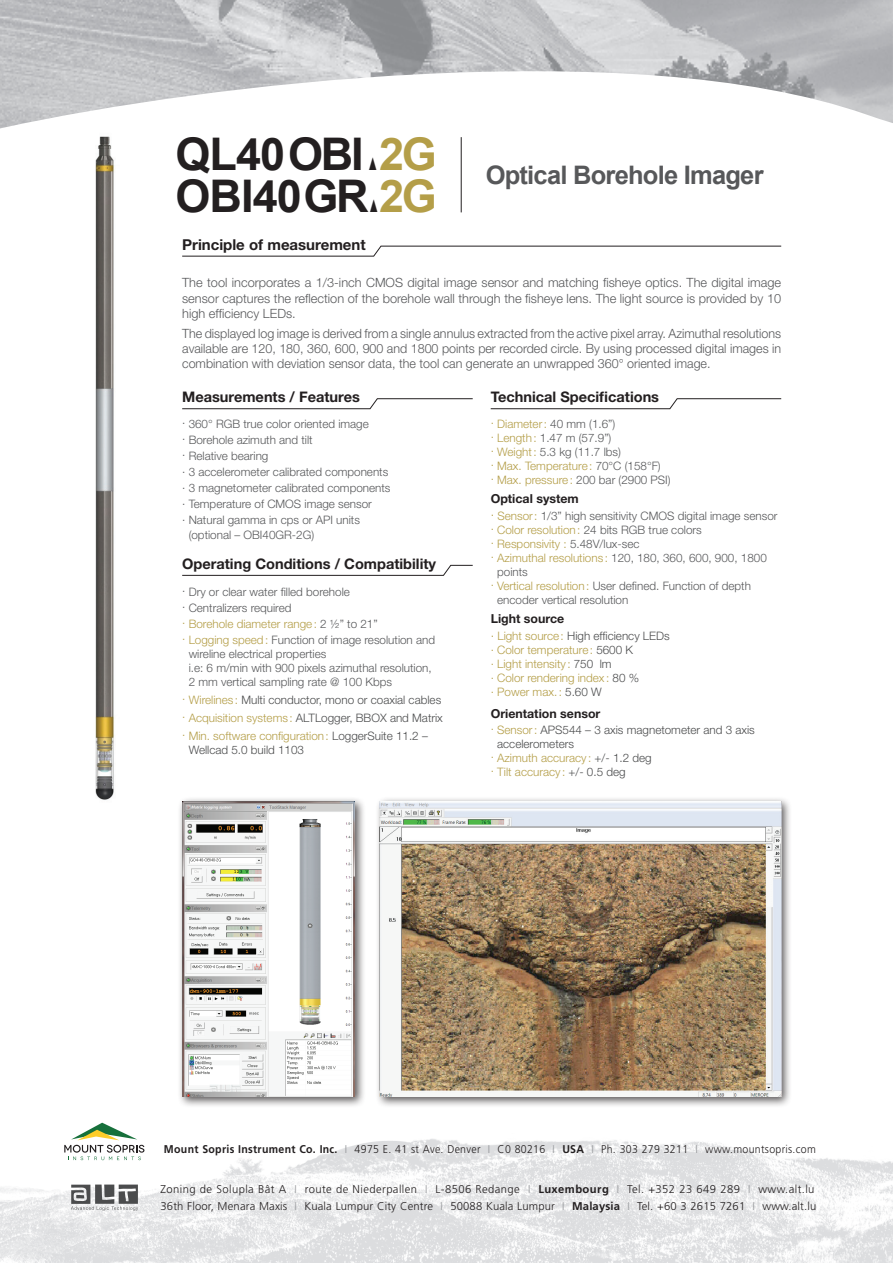
<style>
.page{position:relative;width:893px;height:1263px;background:#fff}
.page>*{position:absolute;margin:0;border:0;box-sizing:border-box;transform-origin:0 0}
.t1{font:700 45px/42px "Arial";letter-spacing:-.02em;color:#231f20}
.t2{font:700 25.5px "Arial";letter-spacing:-.03em;color:#57585a}
.t3{font:700 15px "Helvetica Neue";color:#231f20}
.t4{font:700 14.55px "Helvetica Neue";color:#231f20}
.t5{font:300 12.75px/15.3px "Helvetica Neue";color:#57585a;text-align:justify}
.t6{font:700 12.45px "Helvetica Neue";color:#231f20}
.t7{font:300 11.7px/16px "Helvetica Neue";color:#57585a}
.t8{font:300 11.7px/18.1px "Helvetica Neue";color:#4b4c4d}
.t9{font:300 11.7px/14px "Helvetica Neue";color:#b49e48}
.t10{font:300 11.25px/17.7px "Frutiger";letter-spacing:.03em;color:#231f20}
.t11{font:300 11.25px "Frutiger";letter-spacing:.03em;color:#231f20;scale:.94 1}
.s1{color:#b49e48}
.s2{color:#57585a}
.s3{color:#4b4c4d}
.s4{font-weight:700}
.s5{color:#939598}
</style>
<div class="page">
<img style="left:0;top:1122px;width:893px;height:141px">
<img style="left:0;top:0;width:893px;height:128px">
<svg style="left:182px;top:246px;width:600px;height:10px"></svg>
<svg style="left:182px;top:398px;width:291px;height:11px"></svg>
<svg style="left:182px;top:565px;width:291px;height:11px"></svg>
<svg style="left:490px;top:398px;width:292px;height:11px"></svg>
<img style="left:79px;top:126px;width:53px;height:674px">
<svg style="left:64px;top:1123px;width:80px;height:37px"></svg>
<svg style="left:71px;top:1184px;width:67px;height:27px"></svg>
<hr style="left:461px;top:137px;width:1px;height:75px;background:#231f20">
<div style="left:177px;top:796px;width:189px;height:312px;background:#231f20;opacity:.75"></div>
<img style="left:182px;top:801px;width:172px;height:296px">
<div style="left:375px;top:796px;width:418px;height:312px;background:#231f20;opacity:.75"></div>
<img style="left:380px;top:801px;width:401px;height:296px">
<h1 class="t1" style="left:175px;top:133px;width:263px">QL40OBI ▲ <span class="s1">2G<br></span>OBI40GR▲ <span class="s1">2G</span></h1>
<h2 class="t2" style="left:486px;top:161px;width:279px">Optical Borehole Imager</h2>
<p class="t3" style="left:182px;top:235px;width:185px">Principle of measurement</p>
<p class="t5" style="left:182px;top:275px;width:600px">The tool incorporates a 1/3-inch CMOS digital image sensor and matching fisheye optics. The digital image sensor captures the reflection of the borehole wall through the fisheye lens. The light source is provided by 10 high efficiency LEDs.</p>
<p class="t5" style="left:182px;top:325px;width:600px">The displayed log image is derived from a single annulus extracted from the active pixel array. Azimuthal resolutions available are 120, 180, 360, 600, 900 and 1800 points per recorded circle. By using processed digital images in combination with deviation sensor data, the tool can generate an unwrapped 360° oriented image.</p>
<p class="t4" style="left:182px;top:387px;width:179px">Measurements / Features</p>
<p class="t7" style="left:182px;top:415px;width:210px">. 360° RGB true color oriented image<br>. Borehole azimuth and tilt<br>. Relative bearing<br>. 3 accelerometer calibrated components . 3 magnetometer calibrated components . Temperature of CMOS image sensor<br>. Natural gamma in cps or API units</p>
<p class="t7" style="left:189px;top:527px;width:127px">(optional – OBI40GR-2G)</p>
<p class="t4" style="left:182px;top:555px;width:255px">Operating Conditions / Compatibility</p>
<p class="t7" style="left:182px;top:583px;width:254px">. Dry or clear water filled borehole<br>. Centralizers required<br><sup>.</sup> <span class="s1">Borehole diameter range:</span> 2 ½” to 21”<br><sup>.</sup> <span class="s1">Logging speed:</span> Function of image resolution and</p>
<p class="t7" style="left:189px;top:646px;width:245px;line-height:14px">wireline electrical properties<br>i.e: 6 m/min with 900 pixels azimuthal resolution,<br>2 mm vertical sampling rate @ 100 Kbps</p>
<p class="t8" style="left:182px;top:690px;width:262px"><sup>.</sup> <span class="s1">Wirelines :</span> Multi conductor, mono or coaxial cables <sup>.</sup> <span class="s1">Acquisition systems :</span> ALTLogger, BBOX and Matrix <sup>.</sup> <span class="s1">Min. software configuration:</span> LoggerSuite 11.2 –</p>
<p class="t8" style="left:189px;top:741px;width:117px">Wellcad 5.0 build 1103</p>
<p class="t4" style="left:491px;top:387px;width:170px">Technical Specifications</p>
<p class="t7" style="left:491px;top:417px;width:181px;line-height:14px"><sup>.</sup> <span class="s1">Diameter:</span> 40 mm (1.6”)<br><sup>.</sup> <span class="s1">Length:</span> 1.47 m (57.9”)<br><sup>.</sup> <span class="s1">Weight:</span> 5.3 kg (11.7 lbs)<br><sup>.</sup> <span class="s1">Max. Temperature:</span> 70°C (158°F)<br><sup>.</sup> <span class="s1">Max. pressure:</span> 200 bar (2900 PSI)</p>
<p class="t6" style="left:491px;top:491px;width:90px">Optical system</p>
<p class="t7" style="left:491px;top:508px;width:288px"><sup>.</sup> <span class="s1">Sensor:</span> 1/3” high sensitivity CMOS digital image sensor</p>
<p class="t7" style="left:491px;top:522px;width:213px"><sup>.</sup> <span class="s1">Color resolution:</span> 24 bits RGB true colors</p>
<p class="t9" style="left:491px;top:537px;width:150px">. Responsivity : <span class="s2">5.48V/lux-sec</span></p>
<p class="t7" style="left:491px;top:550px;width:278px"><sup>.</sup> <span class="s1">Azimuthal resolutions :</span> 120, 180, 360, 600, 900, 1800</p>
<p class="t7" style="left:497px;top:564px;width:32px">points</p>
<p class="t7" style="left:491px;top:578px;width:262px"><sup>.</sup> <span class="s1">Vertical resolution:</span> User defined. Function of depth</p>
<p class="t7" style="left:497px;top:592px;width:133px">encoder vertical resolution</p>
<p class="t6" style="left:491px;top:611px;width:75px">Light source</p>
<p class="t9" style="left:491px;top:629px;width:181px"><sup>.</sup> Light source: <span class="s3">High efficiency LEDs </span>. Color temperature: <span class="s3">5600 K<br></span>. Light intensity : <span class="s3">750 lm<br></span>. Color rendering index : <span class="s3">80 %<br></span>. Power max.: <span class="s3">5.60 W</span></p>
<p class="t6" style="left:491px;top:706px;width:111px">Orientation sensor</p>
<p class="t8" style="left:491px;top:721px;width:266px"><sup>.</sup> <span class="s1">Sensor:</span> APS544 – 3 axis magnetometer and 3 axis</p>
<p class="t8" style="left:497px;top:735px;width:78px">accelerometers</p>
<p class="t9" style="left:491px;top:751px;width:163px">. Azimuth accuracy : <span class="s3">+/- 1.2 deg</span></p>
<p class="t9" style="left:491px;top:765px;width:136px">. Tilt accuracy : <span class="s3">+/- 0.5 deg</span></p>
<p class="t11" style="left:164px;top:1142px;width:695px"><span class="s4">Mount Sopris Instrument Co. Inc.</span> <span class="s5">I</span> 4975 E. 41 st Ave. Denver <span class="s5">I</span> C0 80216 <span class="s5">I</span> <span class="s4">USA</span> <span class="s5">I</span> Ph. 303 279 3211 <span class="s5">I</span> www.mountsopris.com</p>
<p class="t10" style="left:161px;top:1180px;width:657px">Zoning de Solupla Bât A <span class="s5">I</span> route de Niederpallen <span class="s5">I</span> L-8506 Redange <span class="s5">I</span> <span class="s4">Luxembourg</span> <span class="s5">I</span> Tel. +352 23 649 289 <span class="s5">I</span> www.alt.lu<br>36th Floor, Menara Maxis <span class="s5">I</span> Kuala Lumpur City Centre <span class="s5">I</span> 50088 Kuala Lumpur <span class="s5">I</span> <span class="s4">Malaysia</span> <span class="s5">I</span> Tel. +60 3 2615 7261 <span class="s5">I</span> www.alt.lu</p>
</div>
